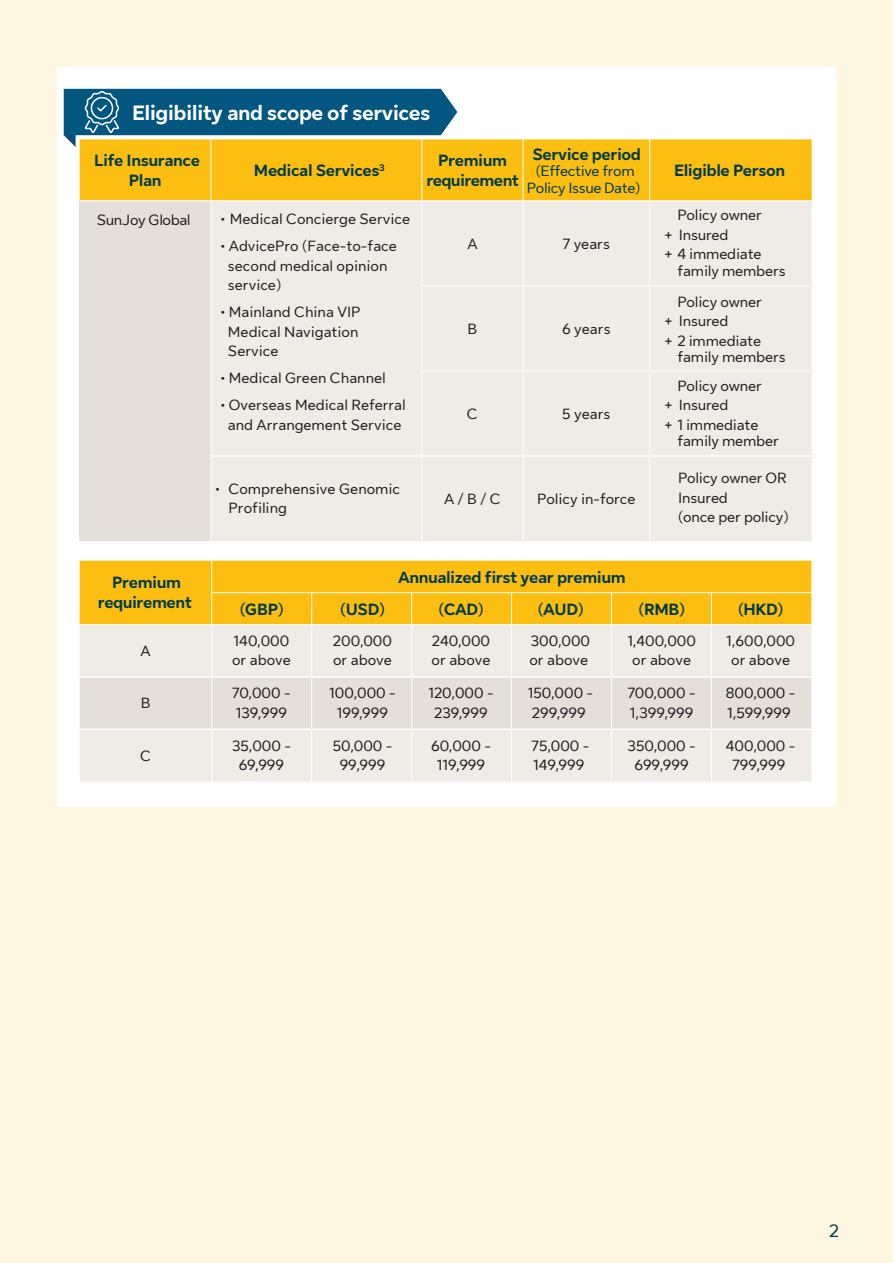
<style>
.page{position:relative;width:893px;height:1263px;background:#fef8e3}
.page>*{position:absolute;margin:0;border:0;box-sizing:border-box;transform-origin:0 0}
.t1{font:700 21px "Sun Life New Text";letter-spacing:-.025em;color:#fff}
.t2{font:18px "Sun Life New Text";color:#003b48}
.t3{font:700 16.5px/19.8px "Sun Life New Text";letter-spacing:-.025em;color:#003b48;text-align:center}
.t4{font:15px/19.5px "Sun Life New Text";color:#231f20}
.t5{font:15px/16.5px "Sun Life New Text";letter-spacing:-.025em;color:#003b48;text-align:center}
.t6{font:15px "Sun Life New Text";letter-spacing:-.025em;color:#231f20}
</style>
<div class="page">
<div style="left:57px;top:67px;width:778px;height:739px;background:#fff"></div>
<div style="left:80px;top:139px;width:732px;height:61px;background:#fdbe12"></div>
<div style="left:80px;top:201px;width:131px;height:340px;background:#e4dfd9"></div>
<div style="left:212px;top:201px;width:600px;height:340px;background:#efebe7"></div>
<hr style="left:211px;top:139px;width:1px;height:61px;background:#fff">
<hr style="left:421px;top:139px;width:1px;height:61px;background:#fff">
<hr style="left:523px;top:139px;width:1px;height:61px;background:#fff">
<hr style="left:649px;top:139px;width:1px;height:61px;background:#fff">
<hr style="left:421px;top:201px;width:1px;height:84px;background:#fff">
<hr style="left:523px;top:201px;width:1px;height:84px;background:#fff">
<hr style="left:649px;top:201px;width:1px;height:84px;background:#fff">
<hr style="left:421px;top:285px;width:102px;height:1px;background:#fff">
<hr style="left:421px;top:286px;width:1px;height:85px;background:#fff">
<hr style="left:523px;top:285px;width:127px;height:1px;background:#fff">
<hr style="left:523px;top:286px;width:1px;height:85px;background:#fff">
<hr style="left:650px;top:285px;width:162px;height:1px;background:#fff">
<hr style="left:649px;top:286px;width:1px;height:85px;background:#fff">
<hr style="left:421px;top:371px;width:102px;height:1px;background:#fff">
<hr style="left:421px;top:371px;width:1px;height:84px;background:#fff">
<hr style="left:523px;top:371px;width:127px;height:1px;background:#fff">
<hr style="left:523px;top:371px;width:1px;height:84px;background:#fff">
<hr style="left:650px;top:371px;width:162px;height:1px;background:#fff">
<hr style="left:649px;top:371px;width:1px;height:84px;background:#fff">
<hr style="left:421px;top:457px;width:1px;height:84px;background:#fff">
<hr style="left:523px;top:457px;width:1px;height:84px;background:#fff">
<hr style="left:649px;top:457px;width:1px;height:84px;background:#fff">
<hr style="left:211px;top:455px;width:211px;height:2px;background:#fff">
<hr style="left:650px;top:455px;width:162px;height:2px;background:#fff">
<hr style="left:422px;top:455px;width:101px;height:2px;background:#fff">
<hr style="left:523px;top:455px;width:127px;height:2px;background:#fff">
<div style="left:80px;top:561px;width:731px;height:63px;background:#fdbe12"></div>
<div style="left:80px;top:625px;width:731px;height:156px;background:#efebe7"></div>
<div style="left:80px;top:678px;width:731px;height:50px;background:#e4dfd9"></div>
<hr style="left:211px;top:561px;width:1px;height:31px;background:#fff">
<hr style="left:211px;top:593px;width:1px;height:31px;background:#fff">
<hr style="left:311px;top:593px;width:1px;height:31px;background:#fff">
<hr style="left:411px;top:593px;width:1px;height:31px;background:#fff">
<hr style="left:511px;top:593px;width:1px;height:31px;background:#fff">
<hr style="left:611px;top:593px;width:1px;height:31px;background:#fff">
<hr style="left:711px;top:593px;width:1px;height:31px;background:#fff">
<hr style="left:211px;top:625px;width:1px;height:51px;background:#fff">
<hr style="left:311px;top:625px;width:1px;height:51px;background:#fff">
<hr style="left:411px;top:625px;width:1px;height:51px;background:#fff">
<hr style="left:511px;top:625px;width:1px;height:51px;background:#fff">
<hr style="left:611px;top:625px;width:1px;height:51px;background:#fff">
<hr style="left:711px;top:625px;width:1px;height:51px;background:#fff">
<hr style="left:211px;top:678px;width:1px;height:50px;background:#fff">
<hr style="left:311px;top:678px;width:1px;height:50px;background:#fff">
<hr style="left:411px;top:678px;width:1px;height:50px;background:#fff">
<hr style="left:511px;top:678px;width:1px;height:50px;background:#fff">
<hr style="left:611px;top:678px;width:1px;height:50px;background:#fff">
<hr style="left:711px;top:678px;width:1px;height:50px;background:#fff">
<hr style="left:211px;top:730px;width:1px;height:51px;background:#fff">
<hr style="left:311px;top:730px;width:1px;height:51px;background:#fff">
<hr style="left:411px;top:730px;width:1px;height:51px;background:#fff">
<hr style="left:511px;top:730px;width:1px;height:51px;background:#fff">
<hr style="left:611px;top:730px;width:1px;height:51px;background:#fff">
<hr style="left:711px;top:730px;width:1px;height:51px;background:#fff">
<hr style="left:211px;top:592px;width:101px;height:1px;background:#fff">
<hr style="left:312px;top:592px;width:100px;height:1px;background:#fff">
<hr style="left:412px;top:592px;width:100px;height:1px;background:#fff">
<hr style="left:512px;top:592px;width:99px;height:1px;background:#fff">
<hr style="left:611px;top:592px;width:100px;height:1px;background:#fff">
<hr style="left:711px;top:592px;width:100px;height:1px;background:#fff">
<hr style="left:80px;top:676px;width:132px;height:2px;background:#fff">
<hr style="left:212px;top:676px;width:100px;height:2px;background:#fff">
<hr style="left:312px;top:676px;width:100px;height:2px;background:#fff">
<hr style="left:412px;top:676px;width:100px;height:2px;background:#fff">
<hr style="left:512px;top:676px;width:99px;height:2px;background:#fff">
<hr style="left:611px;top:676px;width:100px;height:2px;background:#fff">
<hr style="left:711px;top:676px;width:100px;height:2px;background:#fff">
<hr style="left:80px;top:728px;width:132px;height:2px;background:#fff">
<hr style="left:212px;top:728px;width:100px;height:2px;background:#fff">
<hr style="left:312px;top:728px;width:100px;height:2px;background:#fff">
<hr style="left:412px;top:728px;width:100px;height:2px;background:#fff">
<hr style="left:512px;top:728px;width:99px;height:2px;background:#fff">
<hr style="left:611px;top:728px;width:100px;height:2px;background:#fff">
<hr style="left:711px;top:728px;width:100px;height:2px;background:#fff">
<svg style="left:64px;top:89px;width:393px;height:58px;background:#3c747f"></svg>
<h1 class="t1" style="left:132px;top:98px;width:300px">Eligibility and scope of services</h1>
<p class="t3" style="left:94px;top:150px;width:107px">Life Insurance<br>Plan</p>
<p class="t3" style="left:254px;top:160px;width:132px">Medical Services<sup>3</sup></p>
<p class="t3" style="left:426px;top:150px;width:94px">Premium requirement</p>
<p class="t3" style="left:532px;top:143px;width:110px">Service period</p>
<p class="t5" style="left:527px;top:162px;width:115px">(Effective from<br>Policy Issue Date)</p>
<p class="t3" style="left:674px;top:160px;width:113px">Eligible Person</p>
<p class="t6" style="left:97px;top:209px;width:95px">SunJoy Global</p>
<p class="t4" style="left:220px;top:209px;width:191px">• Medical Concierge Service</p>
<p class="t4" style="left:228px;top:236px;width:170px;text-indent:-8px">• AdvicePro (Face-to-face second medical opinion service)</p>
<p class="t4" style="left:228px;top:302px;width:134px;text-indent:-8px">• Mainland China VIP<br>Medical Navigation<br>Service</p>
<p class="t4" style="left:220px;top:368px;width:167px">• Medical Green Channel</p>
<p class="t4" style="left:220px;top:395px;width:187px;text-align:center">• Overseas Medical Referral and Arrangement Service</p>
<p class="t4" style="left:467px;top:233px;width:12px">A</p>
<p class="t4" style="left:563px;top:233px;width:49px">7 years</p>
<p class="t4" style="left:467px;top:318px;width:11px">B</p>
<p class="t4" style="left:562px;top:318px;width:50px">6 years</p>
<p class="t4" style="left:467px;top:403px;width:12px">C</p>
<p class="t4" style="left:562px;top:403px;width:50px">5 years</p>
<p class="t4" style="left:229px;top:478px;width:173px;text-indent:-13px">• Comprehensive Genomic<br>Profiling</p>
<p class="t4" style="left:444px;top:488px;width:58px">A / B / C</p>
<p class="t4" style="left:537px;top:488px;width:100px">Policy in-force</p>
<p class="t4" style="left:665px;top:205px;width:99px;text-indent:13px">Policy owner + Insured<br>+ 4 immediate</p>
<p class="t4" style="left:677px;top:254px;width:110px;line-height:30.9px">family members<br>Policy owner</p>
<p class="t4" style="left:665px;top:311px;width:98px">+ Insured<br>+ 2 immediate</p>
<p class="t4" style="left:677px;top:342px;width:110px;line-height:28.3px">family members<br>Policy owner</p>
<p class="t4" style="left:665px;top:394px;width:95px">+ Insured<br>+ 1 immediate</p>
<p class="t4" style="left:677px;top:430px;width:103px">family member</p>
<p class="t4" style="left:678px;top:468px;width:112px">Policy owner OR<br>Insured<br>(once per policy)</p>
<p class="t3" style="left:98px;top:571px;width:96px">Premium requirement</p>
<p class="t3" style="left:398px;top:566px;width:229px">Annualized first year premium</p>
<p class="t4" style="left:141px;top:640px;width:12px">A</p>
<p class="t4" style="left:232px;top:630px;width:60px">140,000 or above</p>
<p class="t4" style="left:333px;top:630px;width:61px">200,000 or above</p>
<p class="t4" style="left:432px;top:630px;width:60px">240,000 or above</p>
<p class="t4" style="left:529px;top:630px;width:62px">300,000 or above</p>
<p class="t4" style="left:627px;top:630px;width:70px;text-align:center">1,400,000 or above</p>
<p class="t4" style="left:726px;top:630px;width:70px;text-align:center">1,600,000 or above</p>
<p class="t4" style="left:141px;top:692px;width:11px">B</p>
<p class="t4" style="left:232px;top:682px;width:60px">70,000 -<br>139,999</p>
<p class="t4" style="left:329px;top:682px;width:68px;text-align:center">100,000 -<br>199,999</p>
<p class="t4" style="left:428px;top:682px;width:67px;text-align:center">120,000 -<br>239,999</p>
<p class="t4" style="left:528px;top:682px;width:67px">150,000 -<br>299,999</p>
<p class="t4" style="left:628px;top:682px;width:69px">700,000 -<br>1,399,999</p>
<p class="t4" style="left:726px;top:682px;width:71px">800,000 -<br>1,599,999</p>
<p class="t4" style="left:140px;top:745px;width:12px">C</p>
<p class="t4" style="left:232px;top:735px;width:60px;text-align:center">35,000 -<br>69,999</p>
<p class="t4" style="left:333px;top:735px;width:61px;text-align:center">50,000 -<br>99,999</p>
<p class="t4" style="left:431px;top:735px;width:61px;text-align:center">60,000 -<br>119,999</p>
<p class="t4" style="left:532px;top:735px;width:59px">75,000 -<br>149,999</p>
<p class="t4" style="left:628px;top:735px;width:70px;text-align:center">350,000 -<br>699,999</p>
<p class="t4" style="left:726px;top:735px;width:71px;text-align:center">400,000 -<br>799,999</p>
<p class="t3" style="left:240px;top:598px;width:45px">(GBP)</p>
<p class="t3" style="left:341px;top:598px;width:46px">(USD)</p>
<p class="t3" style="left:439px;top:598px;width:46px">(CAD)</p>
<p class="t3" style="left:538px;top:598px;width:47px">(AUD)</p>
<p class="t3" style="left:639px;top:598px;width:48px">(RMB)</p>
<p class="t3" style="left:738px;top:598px;width:46px">(HKD)</p>
<p class="t2" style="left:829px;top:1218px;width:11px">2</p>
</div>
